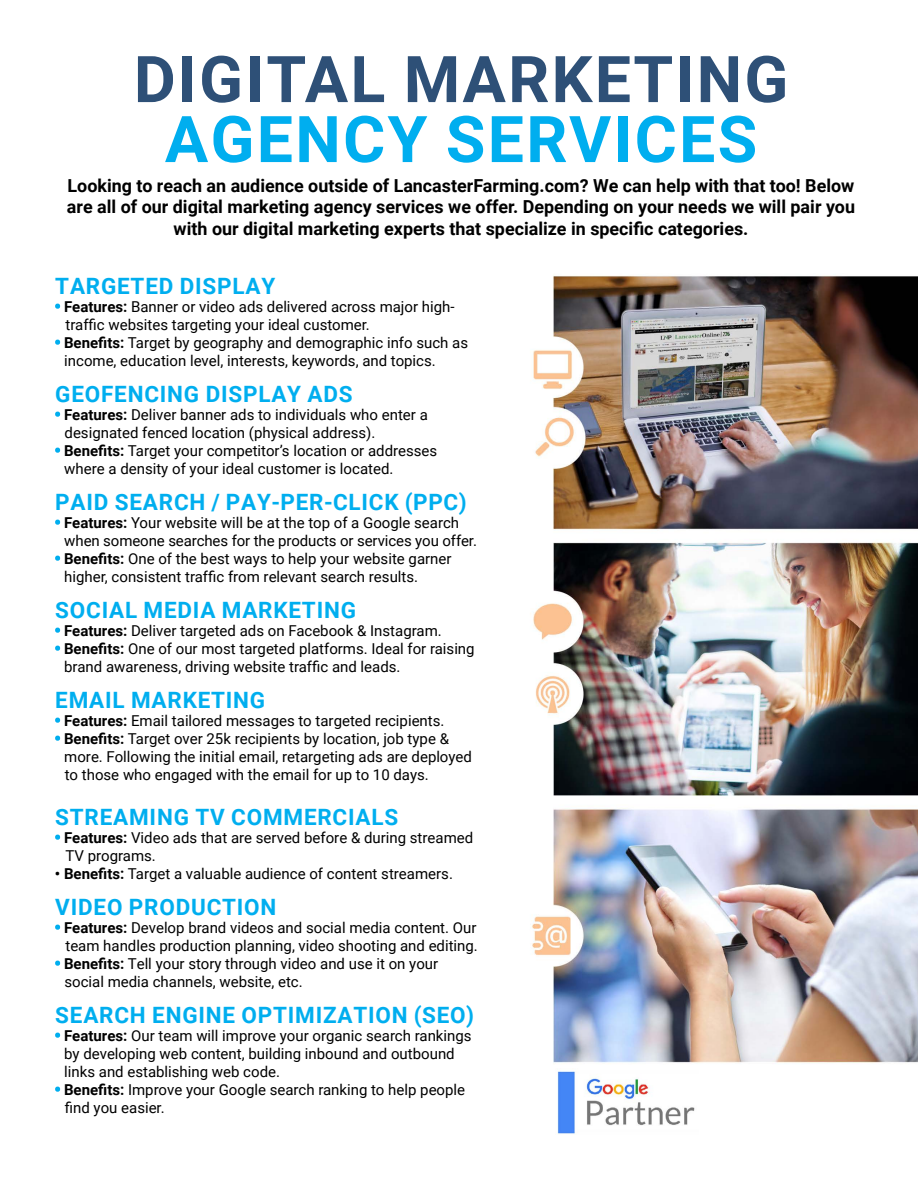
<style>
.page{position:relative;width:918px;height:1188px;background:#fff}
.page>*{position:absolute;margin:0;border:0;box-sizing:border-box;transform-origin:0 0}
.t1{font:700 64.5px "Roboto";letter-spacing:.035em;color:#2e5077}
.t2{font:700 64.5px "Roboto";letter-spacing:.035em;color:#00aeef}
.t3{font:700 22.5px "Roboto";letter-spacing:.035em;color:#00aeef}
.t4{font:700 17.85px/21.5px "Roboto";color:#000;text-align:center}
.t5{font:15px/18px "Roboto";color:#000}
.s1{font-weight:700;color:#00aeef}
.s2{font-weight:700}
</style>
<div class="page">
<img style="left:531px;top:276px;width:387px;height:787px">
<img style="left:557px;top:1071px;width:138px;height:63px">
<h1 class="t1" style="left:134px;top:34px;width:656px">DIGITAL MARKETING</h1>
<h1 class="t2" style="left:165px;top:94px;width:594px">AGENCY SERVICES</h1>
<p class="t4" style="left:67px;top:174px;width:790px">Looking to reach an audience outside of LancasterFarming.com? We can help with that too! Below are all of our digital marketing agency services we offer. Depending on your needs we will pair you with our digital marketing experts that specialize in specific categories.</p>
<h2 class="t3" style="left:55px;top:270px;width:222px">TARGETED DISPLAY</h2>
<p class="t5" style="left:66px;top:297px;width:391px;text-indent:-11px"><span class="s1">•</span> <span class="s2">Features:</span> Banner or video ads delivered across major high&shy;traffic websites targeting your ideal customer.</p>
<p class="t5" style="left:64px;top:333px;width:405px;text-indent:-9px"><span class="s1">•</span> <span class="s2">Benefits:</span> Target by geography and demographic info such as income, education level, interests, keywords, and topics.</p>
<h2 class="t3" style="left:55px;top:378px;width:299px">GEOFENCING DISPLAY ADS</h2>
<p class="t5" style="left:65px;top:405px;width:365px;text-indent:-10px"><span class="s1">•</span> <span class="s2">Features:</span> Deliver banner ads to individuals who enter a designated fenced location (physical address).</p>
<p class="t5" style="left:64px;top:441px;width:375px;text-indent:-9px"><span class="s1">•</span> <span class="s2">Benefits:</span> Target your competitor’s location or addresses where a density of your ideal customer is located.</p>
<h2 class="t3" style="left:55px;top:486px;width:413px">PAID SEARCH / PAY-PER-CLICK (PPC)</h2>
<p class="t5" style="left:64px;top:513px;width:414px;text-indent:-9px"><span class="s1">•</span> <span class="s2">Features:</span> Your website will be at the top of a Google search when someone searches for the products or services you offer.</p>
<p class="t5" style="left:64px;top:549px;width:389px;text-indent:-9px"><span class="s1">•</span> <span class="s2">Benefits:</span> One of the best ways to help your website garner higher, consistent traffic from relevant search results.</p>
<h2 class="t3" style="left:55px;top:594px;width:302px">SOCIAL MEDIA MARKETING</h2>
<p class="t5" style="left:55px;top:621px;width:388px"><span class="s1">•</span> <span class="s2">Features:</span> Deliver targeted ads on Facebook &amp; Instagram.</p>
<p class="t5" style="left:64px;top:639px;width:412px;text-indent:-9px"><span class="s1">•</span> <span class="s2">Benefits:</span> One of our most targeted platforms. Ideal for raising brand awareness, driving website traffic and leads.</p>
<h2 class="t3" style="left:55px;top:684px;width:211px">EMAIL MARKETING</h2>
<p class="t5" style="left:55px;top:711px;width:391px"><span class="s1">•</span> <span class="s2">Features:</span> Email tailored messages to targeted recipients.</p>
<p class="t5" style="left:64px;top:729px;width:409px;text-indent:-9px"><span class="s1">•</span> <span class="s2">Benefits:</span> Target over 25k recipients by location, job type &amp; more. Following the initial email, retargeting ads are deployed to those who engaged with the email for up to 10 days.</p>
<h2 class="t3" style="left:55px;top:801px;width:344px">STREAMING TV COMMERCIALS</h2>
<p class="t5" style="left:65px;top:828px;width:409px;text-indent:-11px"><span class="s1">•</span> <span class="s2">Features:</span> Video ads that are served before &amp; during streamed<br>TV programs.</p>
<p class="t5" style="left:55px;top:864px;width:400px"><span class="s2">• Benefits:</span> Target a valuable audience of content streamers.</p>
<h2 class="t3" style="left:55px;top:891px;width:223px">VIDEO PRODUCTION</h2>
<p class="t5" style="left:55px;top:918px;width:425px;text-align:right"><span class="s1">•</span> <span class="s2">Features:</span> Develop brand videos and social media content. Our team handles production planning, video shooting and editing.</p>
<p class="t5" style="left:64px;top:954px;width:375px;text-indent:-9px"><span class="s1">•</span> <span class="s2">Benefits:</span> Tell your story through video and use it on your social media channels, website, etc.</p>
<h2 class="t3" style="left:55px;top:999px;width:420px">SEARCH ENGINE OPTIMIZATION (SEO)</h2>
<p class="t5" style="left:64px;top:1026px;width:409px;text-indent:-9px"><span class="s1">•</span> <span class="s2">Features:</span> Our team will improve your organic search rankings by developing web content, building inbound and outbound links and establishing web code.</p>
<p class="t5" style="left:65px;top:1080px;width:402px;text-indent:-10px"><span class="s1">•</span> <span class="s2">Benefits:</span> Improve your Google search ranking to help people find you easier.</p>
</div>
